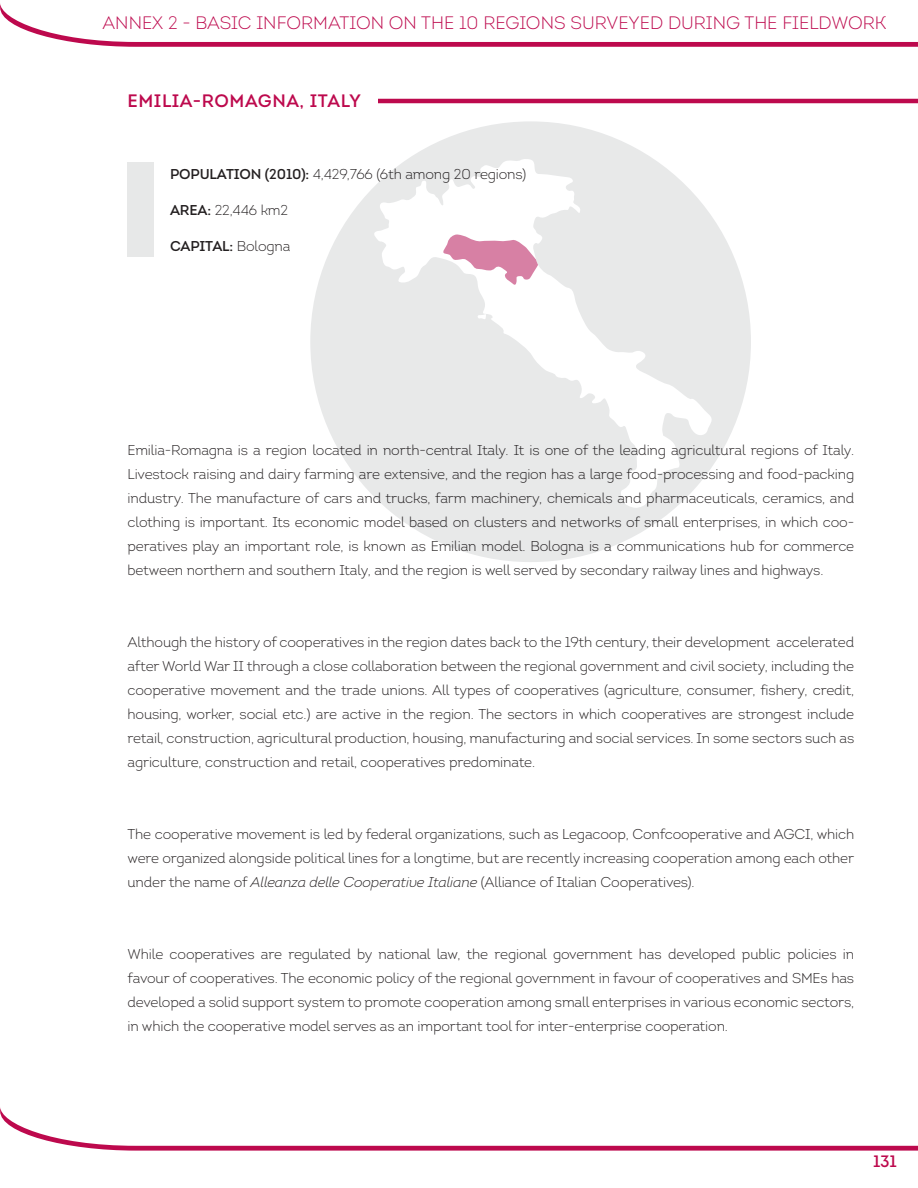
<style>
.page{position:relative;width:918px;height:1188px;background:#fff}
.page>*{position:absolute;margin:0;border:0;box-sizing:border-box;transform-origin:0 0}
.t1{font:300 18px "Intro";color:#bd094d}
.t2{font:18px "Intro";color:#bd094d}
.t3{font:16.5px "Intro";color:#bd094d}
.t4{font:300 14.25px/24px "Intro";letter-spacing:-.01em;color:#231f20;text-align:justify}
.t5{font:14.25px "Intro";letter-spacing:-.015em;color:#231f20}
.s1{font-weight:400}
.s2{font-weight:300}
.s3{font-style:italic}
</style>
<div class="page">
<svg style="left:0;top:1107px;width:918px;height:44px"></svg>
<svg style="left:0;top:3px;width:918px;height:44px"></svg>
<div style="left:128px;top:162px;width:26px;height:94px;background:#e7e8e8"></div>
<hr style="left:378px;top:99px;width:540px;height:4px;background:#bd094d">
<div style="left:310px;top:121px;width:441px;height:441px;background:#e8e9e9;border-radius:50%"></div>
<svg style="left:374px;top:159px;width:340px;height:349px"></svg>
<svg style="left:440px;top:234px;width:99px;height:53px"></svg>
<p class="t1" style="left:103px;top:11px;width:785px">ANNEX 2 - BASIC INFORMATION ON THE 10 REGIONS SURVEYED DURING THE FIELDWORK</p>
<p class="t2" style="left:128px;top:89px;width:23px">EMILIA</p>
<p class="t2" style="left:193px;top:89px;width:37px">-ROMAGNA</p>
<p class="t2" style="left:300px;top:89px;width:30px">, ITALY</p>
<p class="t4" style="left:170px;top:162px;width:358px"><span class="s1">POPU LATION (2010):</span> 4,429,766 (6th among 20 regions)</p>
<p class="t4" style="left:170px;top:198px;width:120px"><span class="s1">AREA:</span> 22,446 km2</p>
<p class="t5" style="left:170px;top:237px;width:122px">CAPITAL: <span class="s2">Bologna</span></p>
<p class="t4" style="left:128px;top:438px;width:728px">Emilia-Romagna is a region located in north-central Italy. It is one of the leading agricultural regions of Italy.<br>Livestock raising and dairy farming are extensive, and the region has a large food-processing and food-packing industry. The manufacture of cars and trucks, farm machinery, chemicals and pharmaceuticals, ceramics, and clothing is important. Its economic model based on clusters and networks of small enterprises, in which coo&shy;peratives play an important role, is known as Emilian model. Bologna is a communications hub for commerce between northern and southern Italy, and the region is well served by secondary railway lines and highways.</p>
<p class="t4" style="left:128px;top:630px;width:728px">Although the history of cooperatives in the region dates back to the 19th century, their development accelerated after World War II through a close collaboration between the regional government and civil society, including the cooperative movement and the trade unions. All types of cooperatives (agriculture, consumer, fishery, credit, housing, worker, social etc.) are active in the region. The sectors in which cooperatives are strongest include retail, construction, agricultural production, housing, manufacturing and social services. In some sectors such as agriculture, construction and retail, cooperatives predominate.</p>
<p class="t4" style="left:128px;top:822px;width:728px">The cooperative movement is led by federal organizations, such as Legacoop, Confcooperative and AGCI, which were organized alongside political lines for a longtime, but are recently increasing cooperation among each other under the name of <span class="s3">Alleanza delle Cooperative Italiane</span> (Alliance of Italian Cooperatives).</p>
<p class="t4" style="left:128px;top:942px;width:728px">While cooperatives are regulated by national law, the regional government has developed public policies in favour of cooperatives. The economic policy of the regional government in favour of cooperatives and SMEs has developed a solid support system to promote cooperation among small enterprises in various economic sectors, in which the cooperative model serves as an important tool for inter-enterprise cooperation.</p>
<p class="t3" style="left:873px;top:1151px;width:25px">131</p>
</div>
